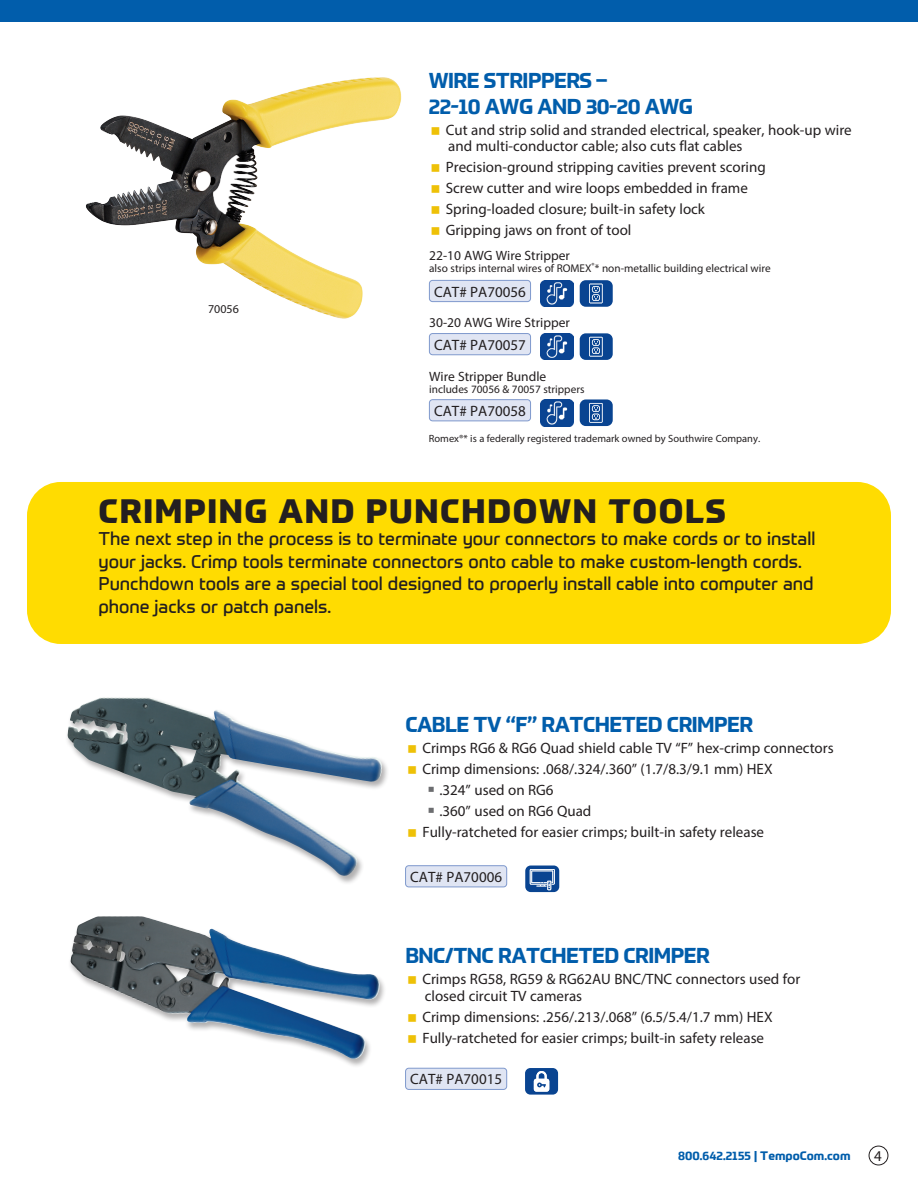
<style>
.page{position:relative;width:918px;height:1188px;background:#fff}
.page>*{position:absolute;margin:0;border:0;box-sizing:border-box;transform-origin:0 0}
.Product_Name{font:800 33px "Prometo";letter-spacing:.05em;color:#231f20}
.Product_Name-2{font:700 21px "Prometo";letter-spacing:-.025em;color:#015dab}
.t1{font:18px/22.5px "Prometo";color:#231f20}
.BULLETS{font:15px "Myriad Pro";color:#231f20}
.prod_number{font:15px "Myriad Pro";color:#231f20}
.prod_number-2{font:13.5px "Myriad Pro";color:#231f20}
.t2{font:700 12px "Prometo";color:#015dab}
.prod_number-3{font:12px "Myriad Pro";color:#231f20}
.prod_number-4{font:11.25px "Myriad Pro";color:#231f20}
.prod_number-5{font:10.5px "Myriad Pro";color:#231f20}
</style>
<div class="page">
<div style="left:869px;top:1146px;width:19px;height:19px;border:1px solid #231f20;border-radius:50%"></div>
<div style="left:0;top:0;width:918px;height:22px;background:#015dab"></div>
<div style="left:27px;top:482px;width:864px;height:162px;background:#ffdc01;border-radius:34px"></div>
<img style="left:86px;top:77px;width:316px;height:242px">
<div style="left:429px;top:280px;width:102px;height:22px;background:#e0e5f3;border-radius:3px"></div>
<div style="left:429px;top:280px;width:102px;height:22px;border:1px solid #7f99cd;border-radius:3px"></div>
<img style="left:541px;top:280px;width:33px;height:27px">
<svg style="left:580px;top:280px;width:33px;height:27px"></svg>
<div style="left:429px;top:334px;width:102px;height:21px;background:#e0e5f3;border-radius:3px"></div>
<div style="left:429px;top:333px;width:102px;height:22px;border:1px solid #7f99cd;border-radius:3px"></div>
<img style="left:541px;top:333px;width:33px;height:27px">
<svg style="left:580px;top:333px;width:33px;height:27px"></svg>
<div style="left:429px;top:400px;width:102px;height:21px;background:#e0e5f3;border-radius:3px"></div>
<div style="left:429px;top:399px;width:102px;height:22px;border:1px solid #7f99cd;border-radius:3px"></div>
<img style="left:541px;top:399px;width:33px;height:27px">
<svg style="left:580px;top:399px;width:33px;height:27px"></svg>
<div style="left:65px;top:697px;width:324px;height:188px;background:#231f20;opacity:.35"></div>
<img style="left:68px;top:697px;width:216px;height:143px">
<div style="left:406px;top:866px;width:101px;height:21px;background:#e0e5f3;border-radius:3px"></div>
<div style="left:405px;top:866px;width:102px;height:21px;border:1px solid #7f99cd;border-radius:3px"></div>
<svg style="left:525px;top:866px;width:34px;height:26px"></svg>
<img style="left:70px;top:916px;width:310px;height:143px">
<div style="left:406px;top:1068px;width:101px;height:21px;background:#e0e5f3;border-radius:3px"></div>
<div style="left:405px;top:1068px;width:102px;height:22px;border:1px solid #7f99cd;border-radius:3px"></div>
<svg style="left:525px;top:1068px;width:33px;height:27px"></svg>
<p class="Product_Name-2" style="left:429px;top:68px;width:180px">WIRE STRIPPERS –</p>
<p class="Product_Name-2" style="left:429px;top:93px;width:266px">22-10 AWG AND 30-20 AWG</p>
<p class="BULLETS" style="left:446px;top:120px;width:408px">Cut and strip solid and stranded electrical, speaker, hook-up wire</p>
<p class="BULLETS" style="left:448px;top:137px;width:296px">and multi-conductor cable; also cuts flat cables</p>
<p class="BULLETS" style="left:446px;top:158px;width:322px">Precision-ground stripping cavities prevent scoring</p>
<p class="BULLETS" style="left:446px;top:179px;width:304px">Screw cutter and wire loops embedded in frame</p>
<p class="BULLETS" style="left:446px;top:200px;width:261px">Spring-loaded closure; built-in safety lock</p>
<p class="BULLETS" style="left:446px;top:221px;width:187px">Gripping jaws on front of tool</p>
<p class="prod_number-2" style="left:429px;top:248px;width:142px">22-10 AWG Wire Stripper</p>
<p class="prod_number-4" style="left:429px;top:262px;width:343px">also strips internal wires of ROMEX<sup>®</sup>* non-metallic building electrical wire</p>
<p class="prod_number-3" style="left:208px;top:301px;width:32px">70056</p>
<p class="prod_number" style="left:434px;top:282px;width:93px">CAT# PA70056</p>
<p class="prod_number-2" style="left:429px;top:314px;width:142px">30-20 AWG Wire Stripper</p>
<p class="prod_number" style="left:434px;top:336px;width:93px">CAT# PA70057</p>
<p class="prod_number-2" style="left:429px;top:368px;width:119px">Wire Stripper Bundle</p>
<p class="prod_number-4" style="left:429px;top:383px;width:157px">includes 70056 &amp; 70057 strippers</p>
<p class="prod_number" style="left:434px;top:402px;width:93px">CAT# PA70058</p>
<p class="prod_number-5" style="left:429px;top:432px;width:333px">Romex®* is a federally registered trademark owned by Southwire Company.</p>
<p class="Product_Name" style="left:98px;top:490px;width:629px">CRIMPING AND PUNCHDOWN TOOLS</p>
<p class="t1" style="left:98px;top:527px;width:718px">The next step in the process is to terminate your connectors to make cords or to install your jacks. Crimp tools terminate connectors onto cable to make custom-length cords.<br>Punchdown tools are a special tool designed to properly install cable into computer and phone jacks or patch panels.</p>
<p class="Product_Name-2" style="left:405px;top:711px;width:350px">CABLE TV “F” RATCHETED CRIMPER</p>
<p class="BULLETS" style="left:422px;top:739px;width:413px">Crimps RG6 &amp; RG6 Quad shield cable TV “F” hex-crimp connectors</p>
<p class="BULLETS" style="left:422px;top:760px;width:352px">Crimp dimensions: .068/.324/.360” (1.7/8.3/9.1 mm) HEX</p>
<p class="BULLETS" style="left:439px;top:781px;width:116px">.324” used on RG6</p>
<p class="BULLETS" style="left:439px;top:802px;width:153px">.360” used on RG6 Quad</p>
<p class="BULLETS" style="left:422px;top:823px;width:343px">Fully-ratcheted for easier crimps; built-in safety release</p>
<p class="prod_number" style="left:410px;top:868px;width:93px">CAT# PA70006</p>
<p class="Product_Name-2" style="left:405px;top:942px;width:306px">BNC/TNC RATCHETED CRIMPER</p>
<p class="BULLETS" style="left:422px;top:970px;width:380px">Crimps RG58, RG59 &amp; RG62AU BNC/TNC connectors used for</p>
<p class="BULLETS" style="left:425px;top:986px;width:159px">closed circuit TV cameras</p>
<p class="BULLETS" style="left:422px;top:1007px;width:352px">Crimp dimensions: .256/.213/.068” (6.5/5.4/1.7 mm) HEX</p>
<p class="BULLETS" style="left:422px;top:1028px;width:343px">Fully-ratcheted for easier crimps; built-in safety release</p>
<p class="prod_number" style="left:410px;top:1070px;width:93px">CAT# PA70015</p>
<p class="t2" style="left:678px;top:1148px;width:174px">800.642.2155 | TempoCom.com</p>
<p class="BULLETS" style="left:874px;top:1146px;width:9px">4</p>
</div>
